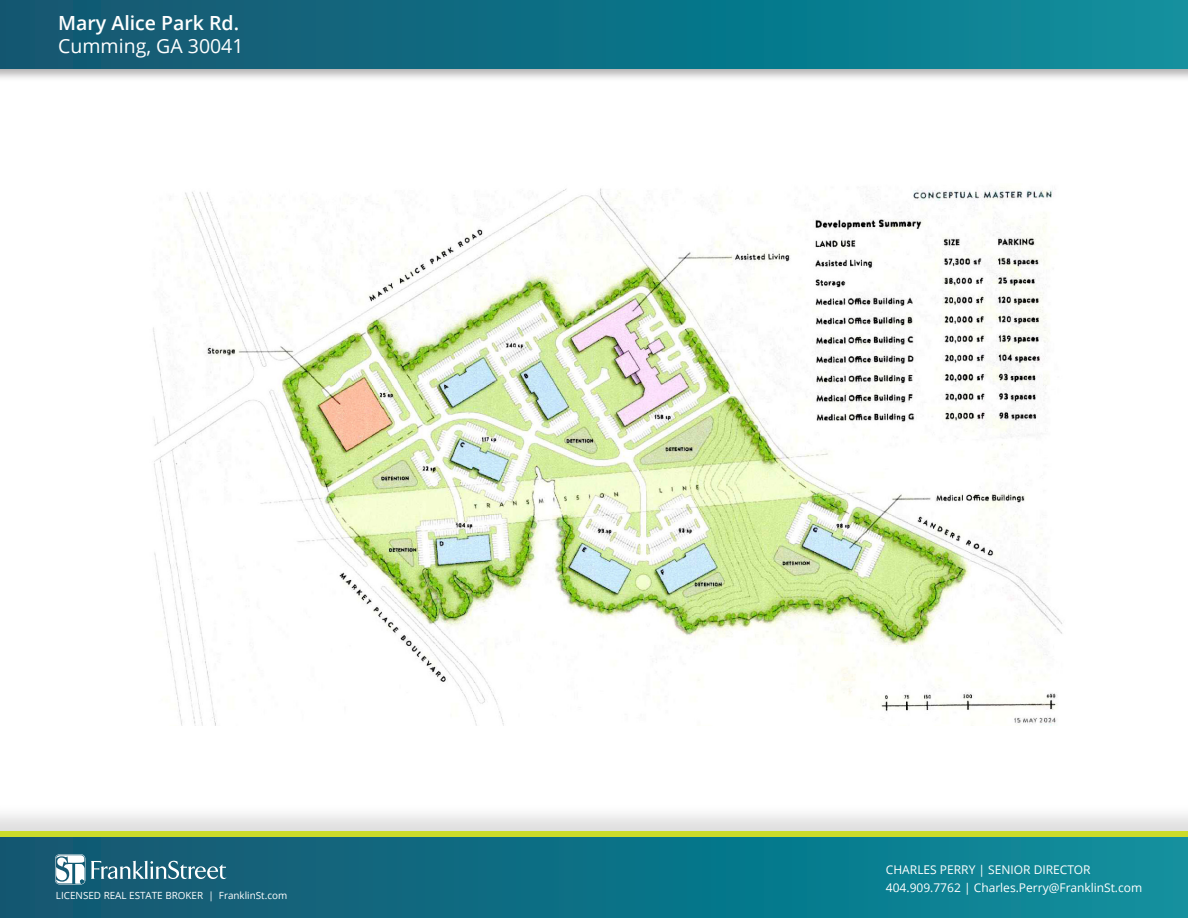
<style>
.page{position:relative;width:1188px;height:918px;background:#fff}
.page>*{position:absolute;margin:0;border:0;box-sizing:border-box;transform-origin:0 0}
.t1{font:600 19.5px "Open Sans";color:#fff}
.t2{font:19.5px "Open Sans";color:#fff}
.New_Basic{font:12px "Open Sans";color:#fff}
.t3{font:9.9px "Open Sans";color:#fff}
</style>
<div class="page">
<div style="left:0;top:0;width:1188px;height:82px;background:#231f20;opacity:.35"></div>
<div style="left:0;top:0;width:1188px;height:69px;background:linear-gradient(to right,#13556f,#0b8f9e)"></div>
<div style="left:0;top:803px;width:1188px;height:54px;background:#231f20;opacity:.15"></div>
<div style="left:0;top:831px;width:1188px;height:25px;background:#cbdb2a"></div>
<div style="left:0;top:837px;width:1188px;height:81px;background:linear-gradient(to right,#13556f,#0b8f9e)"></div>
<svg style="left:91px;top:861px;width:135px;height:18px;background:#598c9d"></svg>
<svg style="left:55px;top:854px;width:30px;height:30px"></svg>
<img style="left:153px;top:187px;width:909px;height:539px">
<p class="t1" style="left:58px;top:10px;width:182px">Mary Alice Park Rd.</p>
<p class="t2" style="left:58px;top:33px;width:187px">Cumming, GA 30041</p>
<p class="t3" style="left:56px;top:889px;width:233px">LICENSED REAL ESTATE BROKER | FranklinSt.com</p>
<p class="New_Basic" style="left:886px;top:861px;width:206px">CHARLES PERRY | SENIOR DIRECTOR</p>
<p class="New_Basic" style="left:886px;top:879px;width:258px">404.909.7762 | Charles.Perry@FranklinSt.com</p>
</div>
